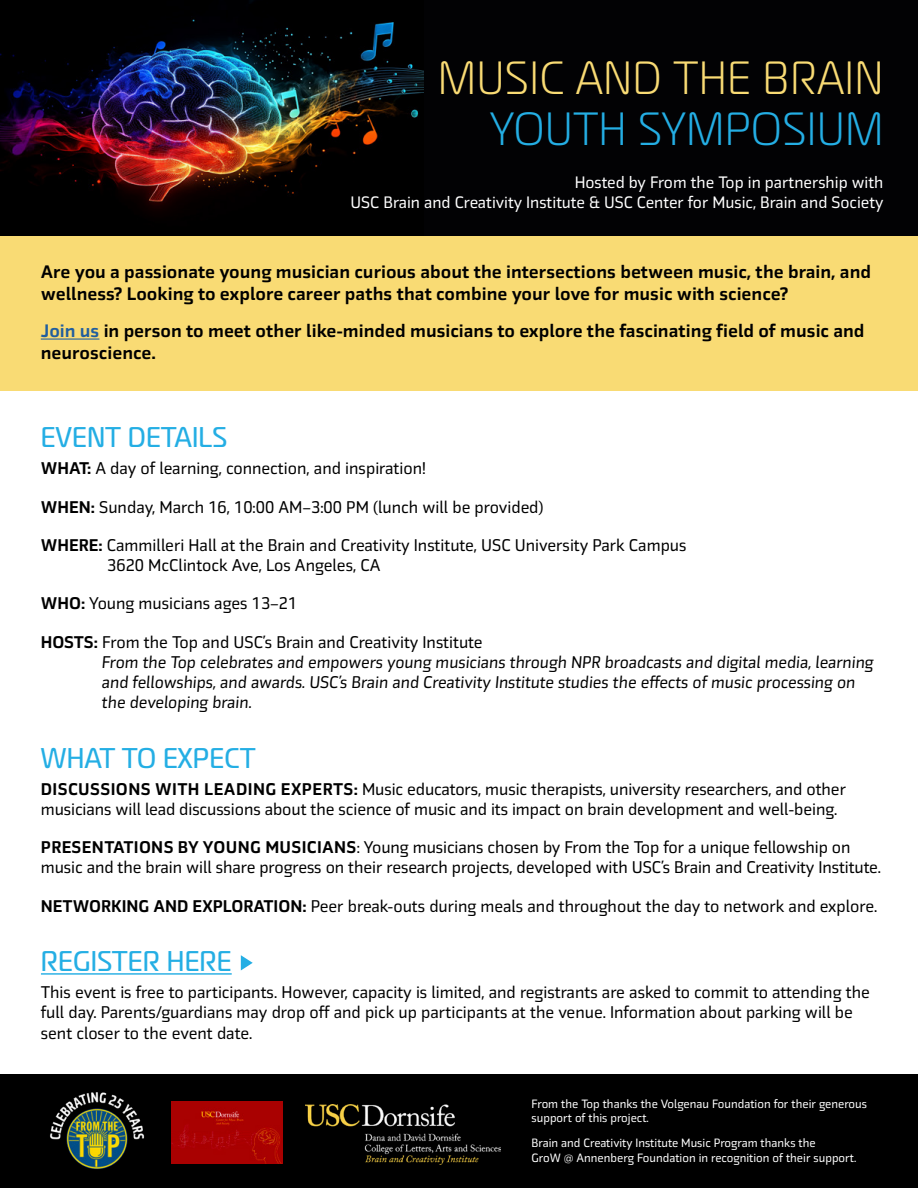
<style>
.page{position:relative;width:918px;height:1188px;background:#fff}
.page>*{position:absolute;margin:0;border:0;box-sizing:border-box;transform-origin:0 0}
.t1{font:300 46.5px "Magistral Cond";letter-spacing:.02em;color:#f9db74}
.t2{font:300 46.5px "Magistral Cond";letter-spacing:.02em;color:#24aee4}
.t3{font:28.5px "Magistral Cond";letter-spacing:.01em;color:#24aee4}
.t4{font:700 18px/21.6px "Choice Sans";color:#000}
.t5{font:16.8px/20.2px "Choice Sans";letter-spacing:-.005em;color:#000}
.t6{font:italic 16.8px/20.2px "Choice Sans";color:#000}
.t7{font:16.5px/19.8px "Choice Sans";color:#fff;text-align:right}
.t8{font:12px/14.4px "Choice Sans";color:#fff}
.s1{color:#215e9e}
.s2{font-weight:700}
.s3{font-weight:700;font-style:normal}
.s4{font-style:normal}
</style>
<div class="page">
<div style="left:0;top:0;width:918px;height:243px;background:#020204"></div>
<img style="left:0;top:0;width:423px;height:211px">
<div style="left:0;top:236px;width:918px;height:154px;background:#f9db74"></div>
<hr style="left:41px;top:339px;width:58px;height:1px;background:#215e9e">
<hr style="left:41px;top:973px;width:191px;height:2px;background:#24aee4">
<div style="left:0;top:1075px;width:918px;height:113px;background:#000"></div>
<img style="left:306px;top:1104px;width:194px;height:60px">
<img style="left:27px;top:1074px;width:140px;height:96px">
<img style="left:172px;top:1101px;width:110px;height:63px">
<svg style="left:241px;top:955px;width:12px;height:15px"></svg>
<h1 class="t1" style="left:438px;top:50px;width:447px">MUSIC AND THE BRAIN</h1>
<h1 class="t2" style="left:490px;top:100px;width:394px">YOUTH SYMPOSIUM</h1>
<p class="t7" style="left:351px;top:172px;width:534px">Hosted by From the Top in partnership with<br>USC Brain and Creativity Institute &amp; USC Center for Music, Brain and Society</p>
<p class="t4" style="left:41px;top:261px;width:832px">Are you a passionate young musician curious about the intersections between music, the brain, and wellness? Looking to explore career paths that combine your love for music with science?</p>
<p class="t4" style="left:41px;top:320px;width:825px"><span class="s1">Join us</span> in person to meet other like-minded musicians to explore the fascinating field of music and neuroscience.</p>
<h2 class="t3" style="left:41px;top:420px;width:188px">EVENT DETAILS</h2>
<p class="t5" style="left:41px;top:458px;width:387px"><span class="s2">WHAT:</span> A day of learning, connection, and inspiration!</p>
<p class="t5" style="left:41px;top:496px;width:504px"><span class="s2">WHEN:</span> Sunday, March 16, 10:00 AM–3:00 PM (lunch will be provided)</p>
<p class="t5" style="left:107px;top:534px;width:581px;text-indent:-66px"><span class="s2">WHERE:</span> Cammilleri Hall at the Brain and Creativity Institute, USC University Park Campus<br>3620 McClintock Ave, Los Angeles, CA</p>
<p class="t5" style="left:41px;top:593px;width:258px"><span class="s2">WHO:</span> Young musicians ages 13–21</p>
<p class="t6" style="left:102px;top:631px;width:773px;text-indent:-61px"><span class="s3">HOSTS:</span> <span class="s4">From the Top and USC’s Brain and Creativity Institute<br></span>From the Top celebrates and empowers young musicians through NPR broadcasts and digital media, learning and fellowships, and awards. USC’s Brain and Creativity Institute studies the effects of music processing on the developing brain.</p>
<h2 class="t3" style="left:41px;top:740px;width:216px">WHAT TO EXPECT</h2>
<p class="t5" style="left:41px;top:778px;width:807px"><span class="s2">DISCUSSIONS WITH LEADING EXPERTS:</span> Music educators, music therapists, university researchers, and other musicians will lead discussions about the science of music and its impact on brain development and well-being.</p>
<p class="t5" style="left:41px;top:837px;width:842px"><span class="s2">PRESENTATIONS BY YOUNG MUSICIANS</span>: Young musicians chosen by From the Top for a unique fellowship on music and the brain will share progress on their research projects, developed with USC’s Brain and Creativity Institute.</p>
<p class="t5" style="left:41px;top:895px;width:838px"><span class="s2">NETWORKING AND EXPLORATION:</span> Peer break-outs during meals and throughout the day to network and explore.</p>
<h2 class="t3" style="left:41px;top:944px;width:192px">REGISTER HERE</h2>
<p class="t5" style="left:41px;top:982px;width:831px">This event is free to participants. However, capacity is limited, and registrants are asked to commit to attending the full day. Parents/guardians may drop off and pick up participants at the venue. Information about parking will be sent closer to the event date.</p>
<p class="t8" style="left:532px;top:1096px;width:337px">From the Top thanks the Volgenau Foundation for their generous support of this project.</p>
<p class="t8" style="left:532px;top:1136px;width:326px">Brain and Creativity Institute Music Program thanks the<br>GroW @ Annenberg Foundation in recognition of their support.</p>
</div>
